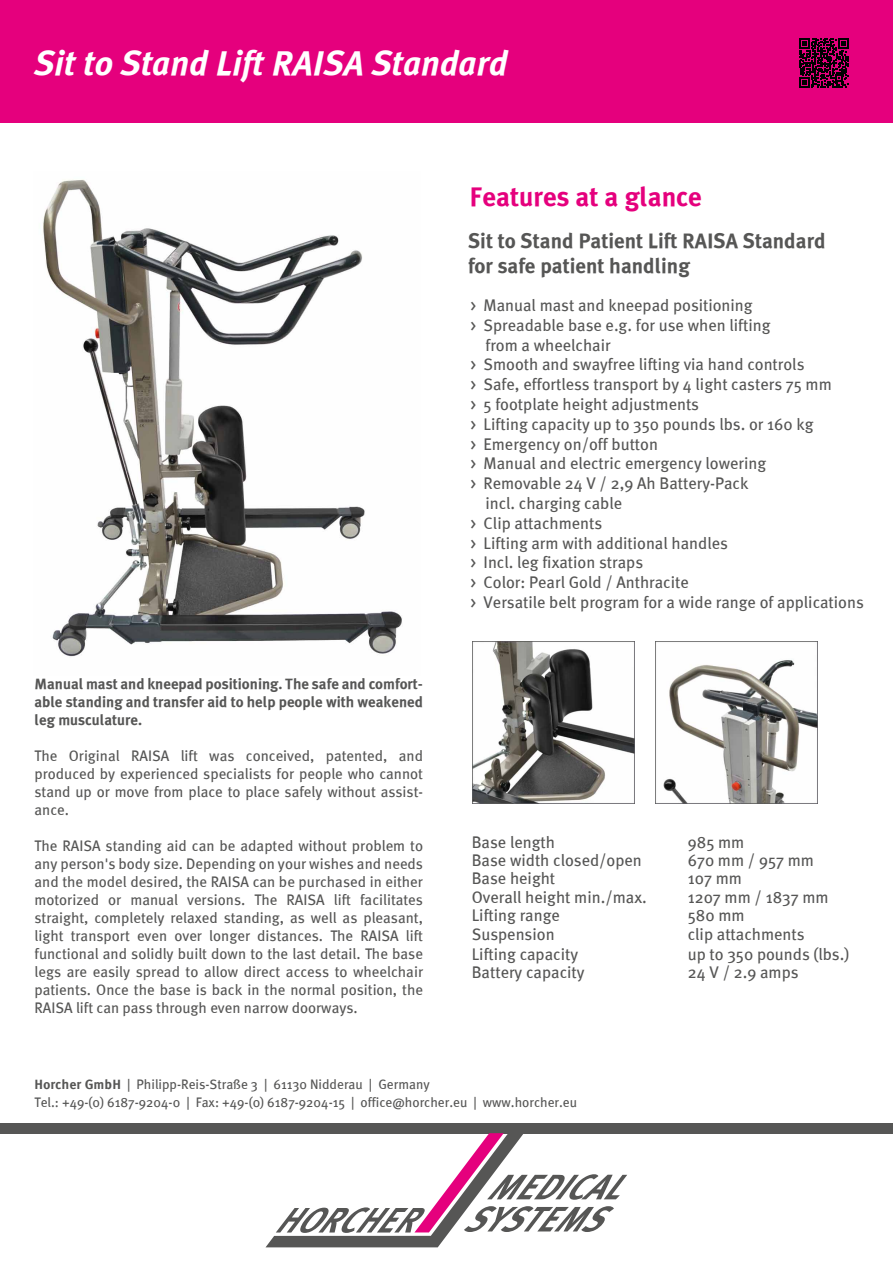
<style>
.page{position:relative;width:893px;height:1263px;background:#fff}
.page>*{position:absolute;margin:0;border:0;box-sizing:border-box;transform-origin:0 0}
.t1{font:italic 700 34.5px "Meta Plus";color:#fff}
.t2{font:27px "Meta Plus Bold Roman";color:#e5007d}
.t3{font:21px/25.2px "Meta Plus Bold Roman";color:#565655}
.t4{font:16.5px "Meta Book Roman";color:#565655}
.t5{font:15px/18px "Meta Book Roman";color:#565655;text-align:justify}
.t6{font:15px/18px "Meta Plus Bold Roman";color:#565655;text-align:justify}
.t7{font:13.5px/18px "Meta Book Roman";color:#565655}
.s1{font-family:"Meta Corr CE";font-weight:700}
</style>
<div class="page">
<div style="left:0;top:0;width:893px;height:123px;background:#e5007d"></div>
<div style="left:0;top:1123px;width:893px;height:10px;background:#565655"></div>
<svg style="left:265px;top:1133px;width:362px;height:114px"></svg>
<img style="left:472px;top:642px;width:162px;height:162px">
<img style="left:43px;top:179px;width:359px;height:478px">
<img style="left:655px;top:642px;width:162px;height:162px">
<svg style="left:799px;top:38px;width:49px;height:49px"></svg>
<h1 class="t1" style="left:34px;top:43px;width:475px">Sit to Stand Lift RAISA Standard</h1>
<h2 class="t2" style="left:470px;top:181px;width:234px">Features at a glance</h2>
<p class="t3" style="left:468px;top:228px;width:359px">Sit to Stand Patient Lift RAISA Standard for safe patient handling</p>
<p class="t4" style="left:470px;top:296px;width:284px">&gt; Manual mast and kneepad positioning</p>
<p class="t4" style="left:470px;top:315px;width:301px">&gt; Spreadable base e.g. for use when lifting</p>
<p class="t4" style="left:485px;top:335px;width:127px">from a wheelchair</p>
<p class="t4" style="left:470px;top:355px;width:335px">&gt; Smooth and swayfree lifting via hand controls</p>
<p class="t4" style="left:470px;top:375px;width:363px">&gt; Safe, effortless transport by 4 light casters 75 mm</p>
<p class="t4" style="left:470px;top:395px;width:230px">&gt; 5 footplate height adjustments</p>
<p class="t4" style="left:470px;top:414px;width:345px">&gt; Lifting capacity up to 350 pounds lbs. or 160 kg</p>
<p class="t4" style="left:470px;top:434px;width:189px">&gt; Emergency on/off button</p>
<p class="t4" style="left:470px;top:454px;width:297px">&gt; Manual and electric emergency lowering</p>
<p class="t4" style="left:470px;top:474px;width:279px">&gt; Removable 24 V / 2,9 Ah Battery-Pack</p>
<p class="t4" style="left:485px;top:494px;width:138px">incl. charging cable</p>
<p class="t4" style="left:470px;top:513px;width:133px">&gt; Clip attachments</p>
<p class="t4" style="left:470px;top:533px;width:259px">&gt; Lifting arm with additional handles</p>
<p class="t4" style="left:470px;top:553px;width:174px">&gt; Incl. leg fixation straps</p>
<p class="t4" style="left:470px;top:573px;width:220px">&gt; Color: Pearl Gold / Anthracite</p>
<p class="t4" style="left:470px;top:593px;width:395px">&gt; Versatile belt program for a wide range of applications</p>
<p class="t6" style="left:34px;top:675px;width:390px">Manual mast and kneepad positioning. The safe and comfort&shy;able standing and transfer aid to help people with weakened leg musculature.</p>
<p class="t5" style="left:34px;top:747px;width:390px">The Original RAISA lift was conceived, patented, and produced by experienced specialists for people who cannot stand up or move from place to place safely without assist&shy;ance.</p>
<p class="t5" style="left:34px;top:837px;width:390px">The RAISA standing aid can be adapted without problem to any person's body size. Depending on your wishes and needs and the model desired, the RAISA can be purchased in either motorized or manual versions. The RAISA lift facilitates straight, completely relaxed standing, as well as pleasant, light transport even over longer distances. The RAISA lift functional and solidly built down to the last detail. The base legs are easily spread to allow direct access to wheelchair patients. Once the base is back in the normal position, the RAISA lift can pass through even narrow doorways.</p>
<p class="t4" style="left:472px;top:833px;width:85px">Base length</p>
<p class="t4" style="left:688px;top:833px;width:58px">985 mm</p>
<p class="t4" style="left:472px;top:851px;width:172px">Base width closed/open</p>
<p class="t4" style="left:688px;top:851px;width:128px">670 mm / 957 mm</p>
<p class="t4" style="left:472px;top:869px;width:85px">Base height</p>
<p class="t4" style="left:688px;top:869px;width:56px">107 mm</p>
<p class="t4" style="left:472px;top:887px;width:176px">Overall height min./max.</p>
<p class="t4" style="left:688px;top:887px;width:142px">1207 mm / 1837 mm</p>
<p class="t4" style="left:472px;top:905px;width:90px">Lifting range</p>
<p class="t4" style="left:688px;top:905px;width:58px">580 mm</p>
<p class="t4" style="left:472px;top:925px;width:84px">Suspension</p>
<p class="t4" style="left:688px;top:925px;width:118px">clip attachments</p>
<p class="t4" style="left:472px;top:945px;width:108px">Lifting capacity</p>
<p class="t4" style="left:688px;top:945px;width:163px">up to 350 pounds (lbs.)</p>
<p class="t4" style="left:472px;top:963px;width:114px">Battery capacity</p>
<p class="t4" style="left:688px;top:963px;width:112px">24 V / 2.9 amps</p>
<p class="t7" style="left:34px;top:1075px;width:544px"><span class="s1">Horcher GmbH</span> | Philipp-Reis-Straße 3 | 61130 Nidderau | Germany<br>Tel.: +49-(0) 6187-9204-0 | Fax: +49-(0) 6187-9204-15 | office@horcher.eu | www.horcher.eu</p>
</div>
